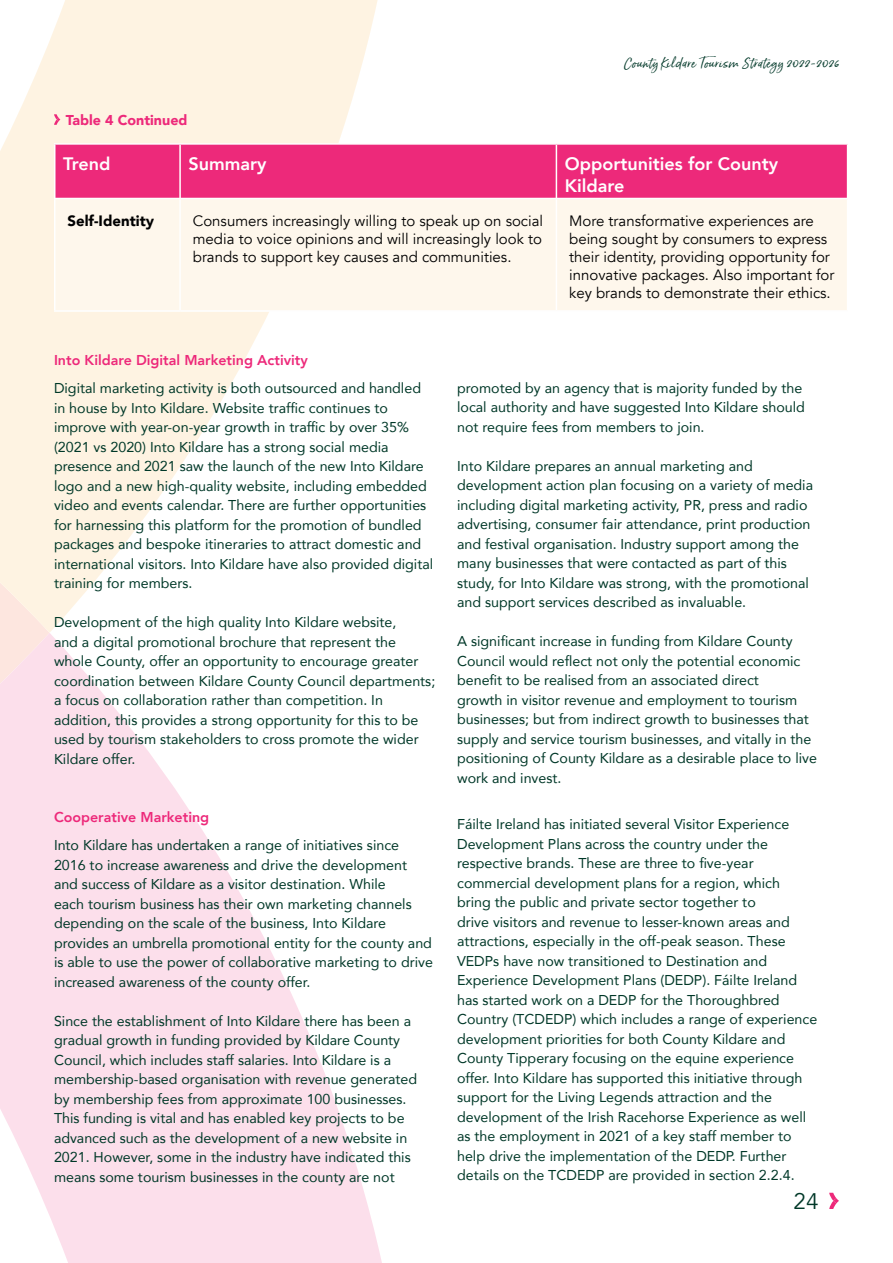
<style>
.page{position:relative;width:893px;height:1263px;background:#fff}
.page>*{position:absolute;margin:0;border:0;box-sizing:border-box;transform-origin:0 0}
.t1{font:22.5px "Avenir";color:#003828}
.t2{font:800 18px/21.6px "Avenir";color:#fff}
.t3{font:15px/18px "Avenir";color:#000;text-align:justify}
.t4{font:900 15px "Avenir";color:#000}
.t5{font:14.25px/19.5px "Avenir";color:#003828}
.t6{font:800 14.25px "Avenir";color:#ed297a}
.t7{font:900 14.25px "Avenir";color:#ed297a}
.t8{font:12px "Born Ready Slanted";letter-spacing:.05em;color:#003828}
</style>
<div class="page">
<svg style="left:829px;top:1193px;width:10px;height:16px"></svg>
<svg style="left:0;top:0;width:378px;height:633px;fill:#fef3e2"></svg>
<svg style="left:0;top:633px;width:382px;height:630px;fill:#fcdfeb"></svg>
<div style="left:56px;top:145px;width:791px;height:53px;background:#ed297a"></div>
<hr style="left:54px;top:143px;width:126px;height:2px;background:#fff">
<hr style="left:54px;top:145px;width:2px;height:55px;background:#fff">
<hr style="left:180px;top:143px;width:376px;height:2px;background:#fff">
<hr style="left:179px;top:145px;width:2px;height:55px;background:#fff">
<hr style="left:556px;top:145px;width:1px;height:55px;background:#fff">
<svg style="left:54px;top:114px;width:6px;height:11px"></svg>
<div style="left:56px;top:199px;width:791px;height:111px;background:#fef7ec"></div>
<hr style="left:54px;top:198px;width:126px;height:1px;background:#fff">
<hr style="left:54px;top:199px;width:2px;height:111px;background:#fff">
<hr style="left:54px;top:310px;width:126px;height:2px;background:#fff">
<hr style="left:180px;top:198px;width:376px;height:1px;background:#fff">
<hr style="left:179px;top:199px;width:2px;height:111px;background:#fff">
<hr style="left:556px;top:199px;width:1px;height:111px;background:#fff">
<hr style="left:180px;top:310px;width:376px;height:2px;background:#fff">
<p class="t7" style="left:66px;top:108px;width:123px">Table 4 Continued</p>
<p class="t8" style="left:624px;top:56px;width:216px">County Kildare Tourism Strategy 2022-2026</p>
<p class="t2" style="left:63px;top:153px;width:49px">Trend</p>
<p class="t2" style="left:189px;top:153px;width:79px">Summary</p>
<p class="t2" style="left:565px;top:153px;width:215px">Opportunities for County<br>Kildare</p>
<p class="t4" style="left:68px;top:208px;width:88px">Self-Identity</p>
<p class="t3" style="left:193px;top:212px;width:352px">Consumers increasingly willing to speak up on social media to voice opinions and will increasingly look to brands to support key causes and communities.</p>
<p class="t3" style="left:569px;top:212px;width:267px;text-align:left">More transformative experiences are being sought by consumers to express their identity, providing opportunity for innovative packages. Also important for key brands to demonstrate their ethics.</p>
<p class="t6" style="left:54px;top:349px;width:255px">Into Kildare Digital Marketing Activity</p>
<p class="t5" style="left:54px;top:378px;width:381px">Digital marketing activity is both outsourced and handled in house by Into Kildare. Website traffic continues to improve with year-on-year growth in traffic by over 35% (2021 vs 2020) Into Kildare has a strong social media presence and 2021 saw the launch of the new Into Kildare logo and a new high-quality website, including embedded video and events calendar. There are further opportunities for harnessing this platform for the promotion of bundled packages and bespoke itineraries to attract domestic and international visitors. Into Kildare have also provided digital training for members.</p>
<p class="t5" style="left:54px;top:612px;width:383px">Development of the high quality Into Kildare website,<br>and a digital promotional brochure that represent the whole County, offer an opportunity to encourage greater coordination between Kildare County Council departments; a focus on collaboration rather than competition. In addition, this provides a strong opportunity for this to be used by tourism stakeholders to cross promote the wider Kildare offer.</p>
<p class="t6" style="left:54px;top:806px;width:157px">Cooperative Marketing</p>
<p class="t5" style="left:54px;top:835px;width:380px">Into Kildare has undertaken a range of initiatives since 2016 to increase awareness and drive the development and success of Kildare as a visitor destination. While<br>each tourism business has their own marketing channels depending on the scale of the business, Into Kildare provides an umbrella promotional entity for the county and is able to use the power of collaborative marketing to drive increased awareness of the county offer.</p>
<p class="t5" style="left:54px;top:1010px;width:365px">Since the establishment of Into Kildare there has been a gradual growth in funding provided by Kildare County Council, which includes staff salaries. Into Kildare is a membership-based organisation with revenue generated by membership fees from approximate 100 businesses.<br>This funding is vital and has enabled key projects to be advanced such as the development of a new website in 2021. However, some in the industry have indicated this means some tourism businesses in the county are not</p>
<p class="t5" style="left:457px;top:378px;width:349px">promoted by an agency that is majority funded by the local authority and have suggested Into Kildare should not require fees from members to join.</p>
<p class="t5" style="left:457px;top:456px;width:357px">Into Kildare prepares an annual marketing and development action plan focusing on a variety of media including digital marketing activity, PR, press and radio advertising, consumer fair attendance, print production and festival organisation. Industry support among the many businesses that were contacted as part of this study, for Into Kildare was strong, with the promotional and support services described as invaluable.</p>
<p class="t5" style="left:457px;top:631px;width:361px">A significant increase in funding from Kildare County Council would reflect not only the potential economic benefit to be realised from an associated direct<br>growth in visitor revenue and employment to tourism businesses; but from indirect growth to businesses that supply and service tourism businesses, and vitally in the positioning of County Kildare as a desirable place to live work and invest.</p>
<p class="t5" style="left:457px;top:814px;width:362px">Fáilte Ireland has initiated several Visitor Experience Development Plans across the country under the respective brands. These are three to five-year commercial development plans for a region, which bring the public and private sector together to<br>drive visitors and revenue to lesser-known areas and attractions, especially in the off-peak season. These VEDPs have now transitioned to Destination and Experience Development Plans (DEDP). Fáilte Ireland has started work on a DEDP for the Thoroughbred Country (TCDEDP) which includes a range of experience development priorities for both County Kildare and County Tipperary focusing on the equine experience offer. Into Kildare has supported this initiative through support for the Living Legends attraction and the development of the Irish Racehorse Experience as well as the employment in 2021 of a key staff member to help drive the implementation of the DEDP. Further details on the TCDEDP are provided in section 2.2.4.</p>
<h1 class="t1" style="left:794px;top:1188px;width:27px">24</h1>
</div>
